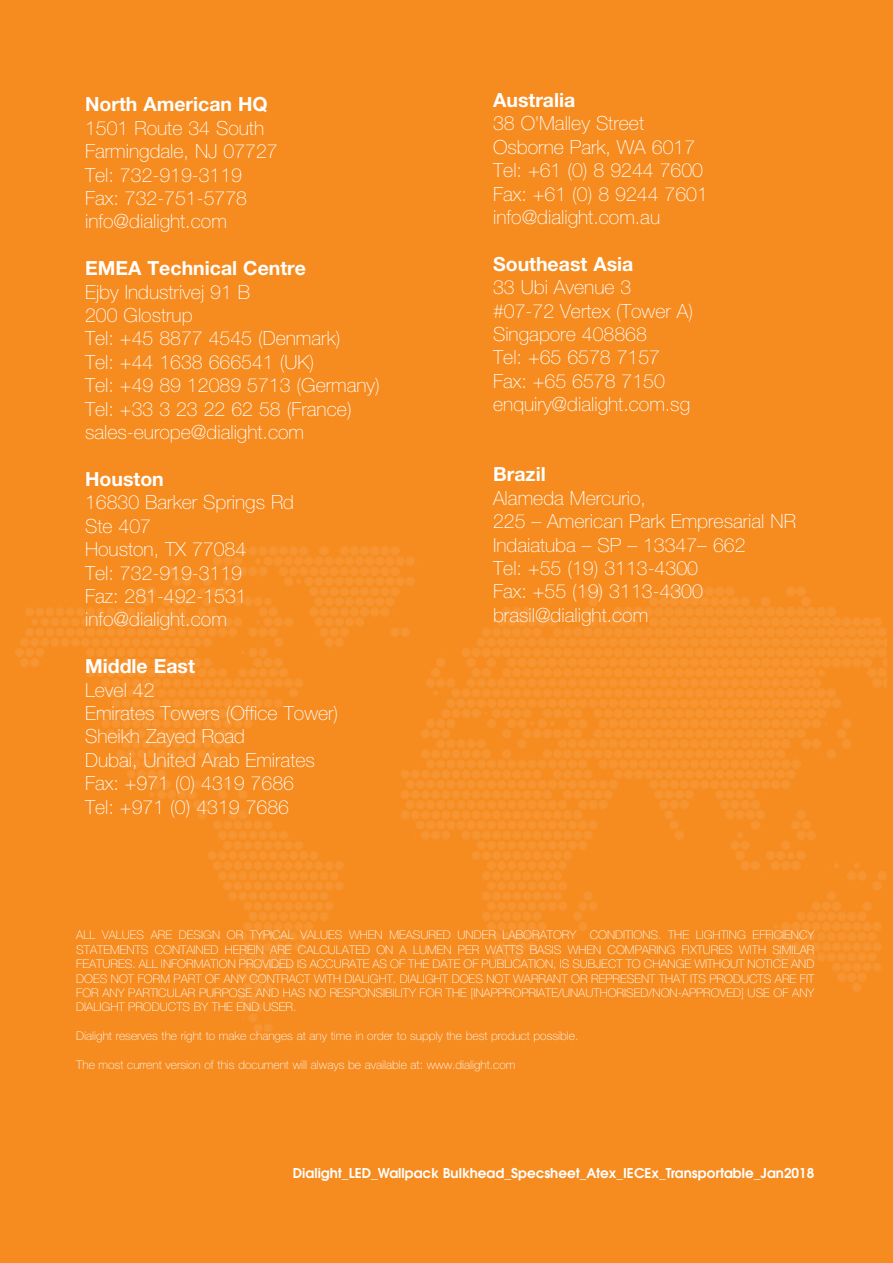
<style>
.page{position:relative;width:893px;height:1263px;background:#fff}
.page>*{position:absolute;margin:0;border:0;box-sizing:border-box;transform-origin:0 0}
.t1{font:100 19.5px/23.4px "Helvetica Neue LT Std";color:#fff}
.t2{font:700 19.5px "Helvetica Neue LT Std";color:#fff}
.t3{font:600 13.5px "ITC Avant Garde Std";color:#fff}
.t4{font:100 12px/14.4px "Helvetica Neue LT Std";color:#fff;text-align:justify}
</style>
<div class="page">
<div style="left:1px;top:0;width:892px;height:1263px;background:#f68b1f"></div>
<svg style="left:238px;top:922px;width:644px;height:110px"></svg>
<svg style="left:213px;top:861px;width:673px;height:60px"></svg>
<svg style="left:15px;top:607px;width:871px;height:253px"></svg>
<svg style="left:65px;top:546px;width:757px;height:61px"></svg>
<p class="t2" style="left:85px;top:92px;width:184px">North American HQ</p>
<p class="t1" style="left:85px;top:116px;width:194px">1501 Route 34 South<br>Farmingdale, NJ 07727<br>Tel: 732-919-3119<br>Fax: 732-751-5778 info@dialight.com</p>
<p class="t2" style="left:85px;top:256px;width:222px">EMEA Technical Centre</p>
<p class="t1" style="left:85px;top:280px;width:296px">Ejby Industrivej 91 B<br>200 Glostrup<br>Tel: +45 8877 4545 (Denmark)<br>Tel: +44 1638 666541 (UK)<br>Tel: +49 89 12089 5713 (Germany)<br>Tel: +33 3 23 22 62 58 (France) sales-europe@dialight.com</p>
<p class="t2" style="left:85px;top:467px;width:80px">Houston</p>
<p class="t1" style="left:85px;top:491px;width:211px">16830 Barker Springs Rd<br>Ste 407<br>Houston, TX 77084<br>Tel: 732-919-3119<br>Faz: 281-492-1531 info@dialight.com</p>
<p class="t2" style="left:85px;top:654px;width:111px">Middle East</p>
<p class="t1" style="left:85px;top:678px;width:255px">Level 42<br>Emirates Towers (Office Tower)<br>Sheikh Zayed Road<br>Dubai, United Arab Emirates<br>Fax: +971 (0) 4319 7686<br>Tel: +971 (0) 4319 7686</p>
<p class="t2" style="left:493px;top:88px;width:84px">Australia</p>
<p class="t1" style="left:493px;top:112px;width:216px">38 O'Malley Street<br>Osborne Park, WA 6017<br>Tel: +61 (0) 8 9244 7600<br>Fax: +61 (0) 8 9244 7601 info@dialight.com.au</p>
<p class="t2" style="left:493px;top:252px;width:142px">Southeast Asia</p>
<p class="t1" style="left:493px;top:276px;width:202px">33 Ubi Avenue 3 #07-72 Vertex (Tower A)<br>Singapore 408868<br>Tel: +65 6578 7157<br>Fax: +65 6578 7150 enquiry@dialight.com.sg</p>
<p class="t2" style="left:493px;top:462px;width:54px">Brazil</p>
<p class="t1" style="left:493px;top:486px;width:304px">Alameda Mercurio,<br>225 – American Park Empresarial NR<br>Indaiatuba – SP – 13347– 662<br>Tel: +55 (19) 3113-4300<br>Fax: +55 (19) 3113-4300 brasil@dialight.com</p>
<p class="t4" style="left:76px;top:928px;width:740px">ALL VALUES ARE DESIGN OR TYPICAL VALUES WHEN MEASURED UNDER LABORATORY CONDITIONS. THE LIGHTING EFFICIENCY STATEMENTS CONTAINED HEREIN ARE CALCULATED ON A LUMEN PER WATTS BASIS WHEN COMPARING FIXTURES WITH SIMILAR FEATURES. ALL INFORMATION PROVIDED IS ACCURATE AS OF THE DATE OF PUBLICATION, IS SUBJECT TO CHANGE WITHOUT NOTICE AND DOES NOT FORM PART OF ANY CONTRACT WITH DIALIGHT. DIALIGHT DOES NOT WARRANT OR REPRESENT THAT ITS PRODUCTS ARE FIT FOR ANY PARTICULAR PURPOSE AND HAS NO RESPONSIBILITY FOR THE [INAPPROPRIATE/UNAUTHORISED/NON-APPROVED] USE OF ANY DIALIGHT PRODUCTS BY THE END USER.</p>
<p class="t4" style="left:76px;top:1029px;width:504px">Dialight reserves the right to make changes at any time in order to supply the best product possible.</p>
<p class="t4" style="left:76px;top:1057px;width:441px">The most current version of this document will always be available at: www.dialight.com</p>
<p class="t3" style="left:293px;top:1164px;width:523px">Dialight_LED_Wallpack Bulkhead_Specsheet_Atex_IECEx_Transportable_Jan2018</p>
</div>
